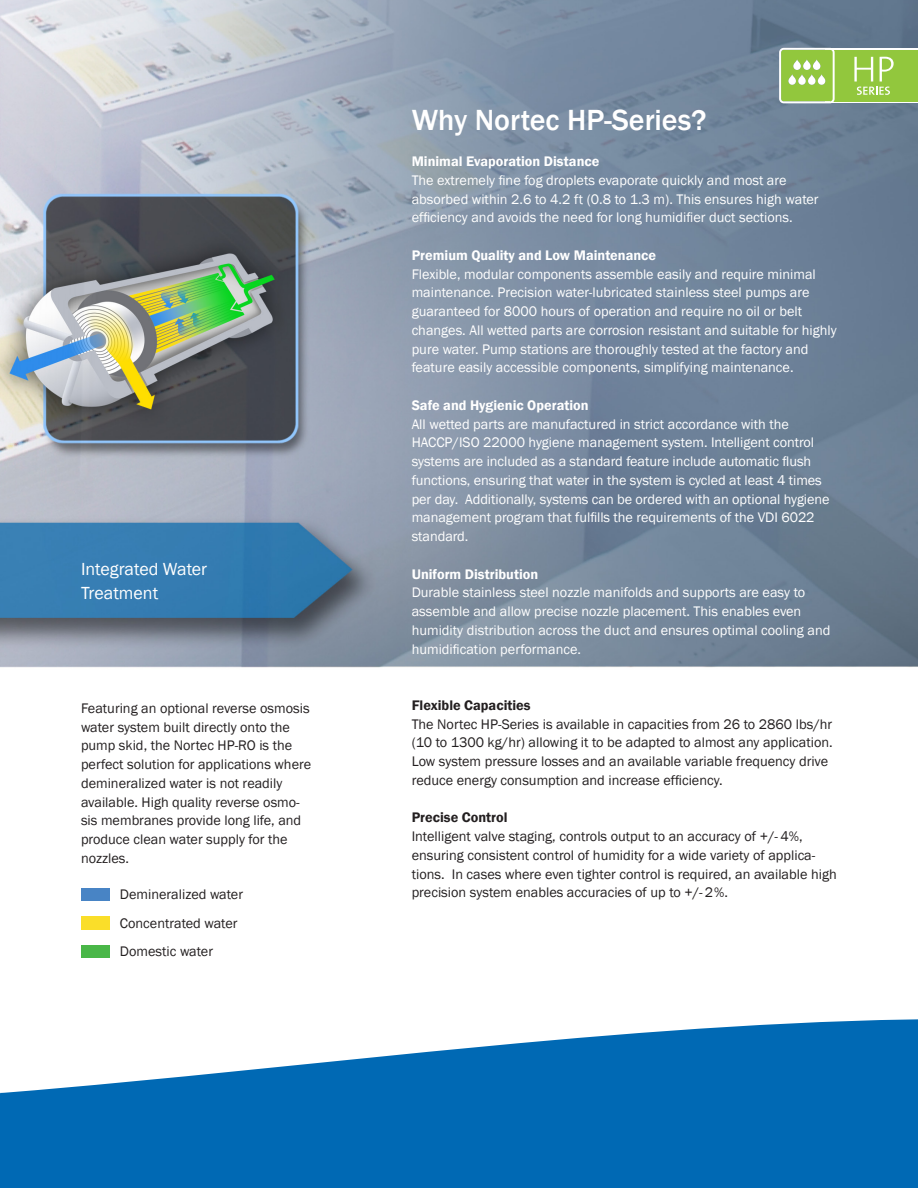
<style>
.page{position:relative;width:918px;height:1188px;background:#fff}
.page>*{position:absolute;margin:0;border:0;box-sizing:border-box;transform-origin:0 0}
.Lauftext_Untertitel{font:500 30px "Franklin Gothic";color:#fff}
.Lauftext_Untertitel-2{font:18px/24px "Franklin Gothic";color:#fff}
.Lauftext{font:14.25px/18.8px "Franklin Gothic";color:#fff}
.Lauftext-2{font:14.25px/18.8px "Franklin Gothic";color:#231f20}
.Lauftext-3{font:600 14.25px "Franklin Gothic";color:#fff}
.Lauftext-4{font:600 14.25px "Franklin Gothic";color:#231f20}
</style>
<div class="page">
<img style="left:0;top:0;width:918px;height:668px">
<div style="left:81px;top:888px;width:29px;height:13px;background:#4884c5"></div>
<div style="left:81px;top:916px;width:29px;height:13px;background:#fade29"></div>
<div style="left:81px;top:945px;width:29px;height:13px;background:#49b748"></div>
<svg style="left:0;top:1019px;width:918px;height:169px;fill:#0069b4"></svg>
<svg style="left:0;top:1019px;width:5px;height:105px"></svg>
<hr style="left:825px;top:48px;width:93px;height:2px;background:#fff">
<hr style="left:825px;top:101px;width:93px;height:2px;background:#fff">
<div style="left:830px;top:50px;width:88px;height:51px;background:#92c73d"></div>
<svg style="left:854px;top:57px;width:40px;height:38px"></svg>
<svg style="left:779px;top:48px;width:56px;height:55px;background:#a2ce5c"></svg>
<svg style="left:793px;top:59px;width:8px;height:11px"></svg>
<svg style="left:803px;top:59px;width:8px;height:11px"></svg>
<svg style="left:813px;top:59px;width:7px;height:11px"></svg>
<svg style="left:798px;top:74px;width:8px;height:11px"></svg>
<svg style="left:788px;top:74px;width:8px;height:11px"></svg>
<svg style="left:808px;top:74px;width:8px;height:11px"></svg>
<svg style="left:818px;top:74px;width:7px;height:11px"></svg>
<p class="Lauftext_Untertitel-2" style="left:81px;top:557px;width:128px">Integrated Water<br>Treatment</p>
<p class="Lauftext-2" style="left:81px;top:699px;width:232px">Featuring an optional reverse osmosis water system built directly onto the pump skid, the Nortec HP-RO is the perfect solution for applications where demineralized water is not readily available. High quality reverse osmo&shy;sis membranes provide long life, and produce clean water supply for the nozzles.</p>
<p class="Lauftext_Untertitel" style="left:412px;top:102px;width:296px">Why Nortec HP-Series?</p>
<p class="Lauftext-3" style="left:412px;top:153px;width:189px">Minimal Evaporation Distance</p>
<p class="Lauftext" style="left:412px;top:171px;width:408px">The extremely fine fog droplets evaporate quickly and most are absorbed within 2.6 to 4.2 ft (0.8 to 1.3 m). This ensures high water efficiency and avoids the need for long humidifier duct sections.</p>
<p class="Lauftext-3" style="left:412px;top:246px;width:246px">Premium Quality and Low Maintenance</p>
<p class="Lauftext" style="left:412px;top:265px;width:427px">Flexible, modular components assemble easily and require minimal maintenance. Precision water-lubricated stainless steel pumps are guaranteed for 8000 hours of operation and require no oil or belt changes. All wetted parts are corrosion resistant and suitable for highly pure water. Pump stations are thoroughly tested at the factory and feature easily accessible components, simplifying maintenance.</p>
<p class="Lauftext-3" style="left:412px;top:396px;width:178px">Safe and Hygienic Operation</p>
<p class="Lauftext" style="left:412px;top:415px;width:419px">All wetted parts are manufactured in strict accordance with the HACCP/ISO 22000 hygiene management system. Intelligent control systems are included as a standard feature include automatic flush functions, ensuring that water in the system is cycled at least 4 times per day. Additionally, systems can be ordered with an optional hygiene management program that fulfills the requirements of the VDI 6022 standard.</p>
<p class="Lauftext-3" style="left:412px;top:565px;width:128px">Uniform Distribution</p>
<p class="Lauftext" style="left:412px;top:584px;width:420px">Durable stainless steel nozzle manifolds and supports are easy to assemble and allow precise nozzle placement. This enables even humidity distribution across the duct and ensures optimal cooling and humidification performance.</p>
<p class="Lauftext-4" style="left:412px;top:696px;width:120px">Flexible Capacities</p>
<p class="Lauftext-2" style="left:412px;top:715px;width:423px">The Nortec HP-Series is available in capacities from 26 to 2860 lbs/hr (10 to 1300 kg/hr) allowing it to be adapted to almost any application.<br>Low system pressure losses and an available variable frequency drive reduce energy consumption and increase efficiency.</p>
<p class="Lauftext-4" style="left:412px;top:809px;width:97px">Precise Control</p>
<p class="Lauftext-2" style="left:412px;top:827px;width:427px">Intelligent valve staging, controls output to an accuracy of +/- 4%, ensuring consistent control of humidity for a wide variety of applica&shy;tions. In cases where even tighter control is required, an available high</p>
<p class="Lauftext-2" style="left:120px;top:886px;width:125px">Demineralized water</p>
<p class="Lauftext-2" style="left:412px;top:884px;width:318px">precision system enables accuracies of up to +/- 2%.</p>
<p class="Lauftext-2" style="left:120px;top:914px;width:119px">Concentrated water</p>
<p class="Lauftext-2" style="left:120px;top:943px;width:95px">Domestic water</p>
</div>
